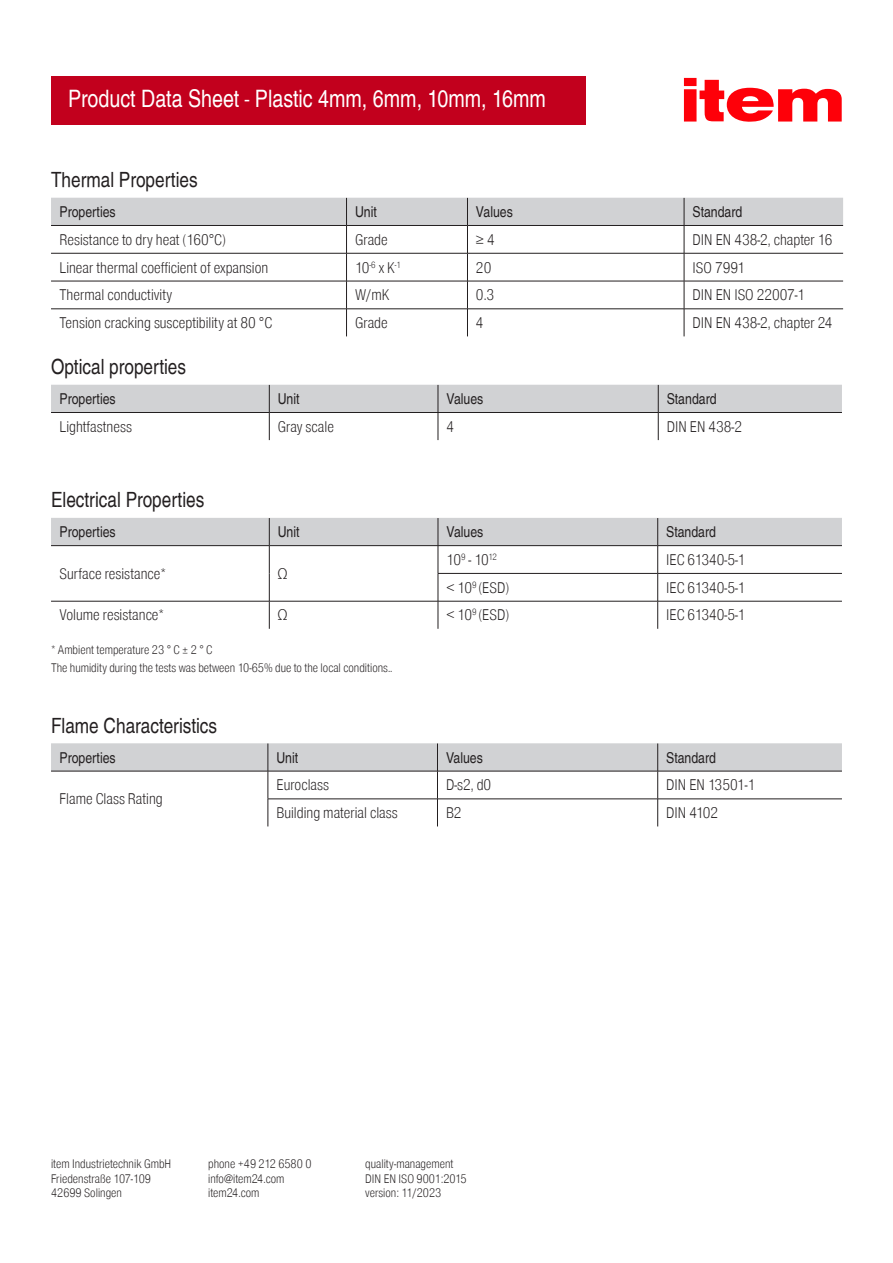
<style>
.page{position:relative;width:893px;height:1263px;background:#fff}
.page>*{position:absolute;margin:0;border:0;box-sizing:border-box;transform-origin:0 0}
.Headline_auf_rotem_Balken_16pt{font:24px "Item Global Reg Con";color:#fff}
.Copytext_Reg{font:21px "Nimbus Item Reg Con";color:#231f20}
.Copytext_Reg-2{font:21px "Item Global Reg Con";color:#231f20}
.Copytext{font:15px "Item Global Lig Con";color:#231f20}
.Copytext_Reg-3{font:15px "Nimbus Item Reg Con";color:#231f20}
.Copytext-2{font:12px/14.4px "Item Global Lig Con";color:#231f20}
.s1{font-family:"Item Global Lig Con"}
</style>
<div class="page">
<div style="left:51px;top:77px;width:535px;height:48px;background:#c2001d"></div>
<svg style="left:684px;top:78px;width:158px;height:44px"></svg>
<svg style="left:51px;top:198px;width:792px;height:138px"></svg>
<svg style="left:51px;top:385px;width:791px;height:55px"></svg>
<svg style="left:51px;top:518px;width:791px;height:111px"></svg>
<svg style="left:51px;top:743px;width:791px;height:83px"></svg>
<p class="Headline_auf_rotem_Balken_16pt" style="left:68px;top:82px;width:479px">Product Data Sheet <span class="s1">-</span> Plastic 4mm, 6mm, 10mm, 16mm</p>
<p class="Copytext_Reg" style="left:51px;top:167px;width:148px">Thermal Properties</p>
<p class="Copytext_Reg-3" style="left:60px;top:203px;width:58px">Properties</p>
<p class="Copytext_Reg-3" style="left:355px;top:203px;width:23px">Unit</p>
<p class="Copytext_Reg-3" style="left:476px;top:203px;width:38px">Values</p>
<p class="Copytext_Reg-3" style="left:693px;top:203px;width:51px">Standard</p>
<p class="Copytext" style="left:60px;top:229px;width:168px">Resistance to dry heat (160°C)</p>
<p class="Copytext" style="left:355px;top:229px;width:34px">Grade</p>
<p class="Copytext" style="left:476px;top:229px;width:20px">≥ 4</p>
<p class="Copytext" style="left:693px;top:229px;width:141px">DIN EN 438-2, chapter 16</p>
<p class="Copytext" style="left:60px;top:257px;width:210px">Linear thermal coefficient of expansion</p>
<p class="Copytext" style="left:355px;top:257px;width:48px">10<sup>-6</sup> x K<sup>-1</sup></p>
<p class="Copytext" style="left:476px;top:257px;width:17px">20</p>
<p class="Copytext" style="left:693px;top:257px;width:54px">ISO 7991</p>
<p class="Copytext" style="left:60px;top:285px;width:114px">Thermal conductivity</p>
<p class="Copytext" style="left:355px;top:285px;width:36px">W/mK</p>
<p class="Copytext" style="left:476px;top:285px;width:20px">0.3</p>
<p class="Copytext" style="left:693px;top:285px;width:114px">DIN EN ISO 22007-1</p>
<p class="Copytext" style="left:60px;top:312px;width:214px">Tension cracking susceptibility at 80 °C</p>
<p class="Copytext" style="left:355px;top:312px;width:34px">Grade</p>
<p class="Copytext" style="left:476px;top:312px;width:9px">4</p>
<p class="Copytext" style="left:693px;top:312px;width:141px">DIN EN 438-2, chapter 24</p>
<p class="Copytext_Reg" style="left:51px;top:354px;width:137px">Optical properties</p>
<p class="Copytext_Reg-3" style="left:60px;top:390px;width:58px">Properties</p>
<p class="Copytext_Reg-3" style="left:278px;top:390px;width:23px">Unit</p>
<p class="Copytext_Reg-3" style="left:446px;top:390px;width:38px">Values</p>
<p class="Copytext_Reg-3" style="left:667px;top:390px;width:51px">Standard</p>
<p class="Copytext" style="left:60px;top:416px;width:74px">Lightfastness</p>
<p class="Copytext" style="left:278px;top:416px;width:58px">Gray scale</p>
<p class="Copytext" style="left:446px;top:416px;width:9px">4</p>
<p class="Copytext" style="left:667px;top:416px;width:77px">DIN EN 438-2</p>
<p class="Copytext_Reg-2" style="left:51px;top:485px;width:155px">Electrical Properties</p>
<p class="Copytext_Reg-3" style="left:60px;top:523px;width:58px">Properties</p>
<p class="Copytext_Reg-3" style="left:278px;top:523px;width:23px">Unit</p>
<p class="Copytext_Reg-3" style="left:446px;top:523px;width:38px">Values</p>
<p class="Copytext_Reg-3" style="left:666px;top:523px;width:51px">Standard</p>
<p class="Copytext" style="left:60px;top:563px;width:108px">Surface resistance*</p>
<p class="Copytext" style="left:278px;top:563px;width:11px">Ω</p>
<p class="Copytext" style="left:446px;top:549px;width:52px">10<sup>9</sup> - 10<sup>12</sup></p>
<p class="Copytext" style="left:666px;top:549px;width:81px">IEC 61340-5-1</p>
<p class="Copytext" style="left:446px;top:577px;width:64px">&lt; 10<sup>9</sup> (ESD)</p>
<p class="Copytext" style="left:666px;top:577px;width:81px">IEC 61340-5-1</p>
<p class="Copytext" style="left:60px;top:605px;width:106px">Volume resistance*</p>
<p class="Copytext" style="left:278px;top:605px;width:11px">Ω</p>
<p class="Copytext" style="left:446px;top:605px;width:64px">&lt; 10<sup>9</sup> (ESD)</p>
<p class="Copytext" style="left:666px;top:605px;width:81px">IEC 61340-5-1</p>
<p class="Copytext-2" style="left:51px;top:642px;width:163px">* Ambient temperature 23 ° C ± 2 ° C</p>
<p class="Copytext-2" style="left:51px;top:661px;width:343px">The humidity during the tests was between 10-65% due to the local conditions..</p>
<p class="Copytext_Reg" style="left:51px;top:713px;width:168px">Flame Characteristics</p>
<p class="Copytext_Reg-3" style="left:60px;top:748px;width:58px">Properties</p>
<p class="Copytext_Reg-3" style="left:276px;top:748px;width:23px">Unit</p>
<p class="Copytext_Reg-3" style="left:446px;top:748px;width:38px">Values</p>
<p class="Copytext_Reg-3" style="left:666px;top:748px;width:51px">Standard</p>
<p class="Copytext" style="left:60px;top:788px;width:105px">Flame Class Rating</p>
<p class="Copytext" style="left:276px;top:775px;width:54px">Euroclass</p>
<p class="Copytext" style="left:446px;top:775px;width:47px">D-s2, d0</p>
<p class="Copytext" style="left:666px;top:775px;width:91px">DIN EN 13501-1</p>
<p class="Copytext" style="left:276px;top:802px;width:123px">Building material class</p>
<p class="Copytext" style="left:446px;top:802px;width:17px">B2</p>
<p class="Copytext" style="left:666px;top:802px;width:54px">DIN 4102</p>
<p class="Copytext-2" style="left:51px;top:1157px;width:122px">item Industrietechnik GmbH<br>Friedenstraße 107-109<br>42699 Solingen</p>
<p class="Copytext-2" style="left:208px;top:1157px;width:105px">phone +49 212 6580 0 info@item24.com item24.com</p>
<p class="Copytext-2" style="left:365px;top:1157px;width:103px">quality-management<br>DIN EN ISO 9001:2015 version: 11/2023</p>
</div>
